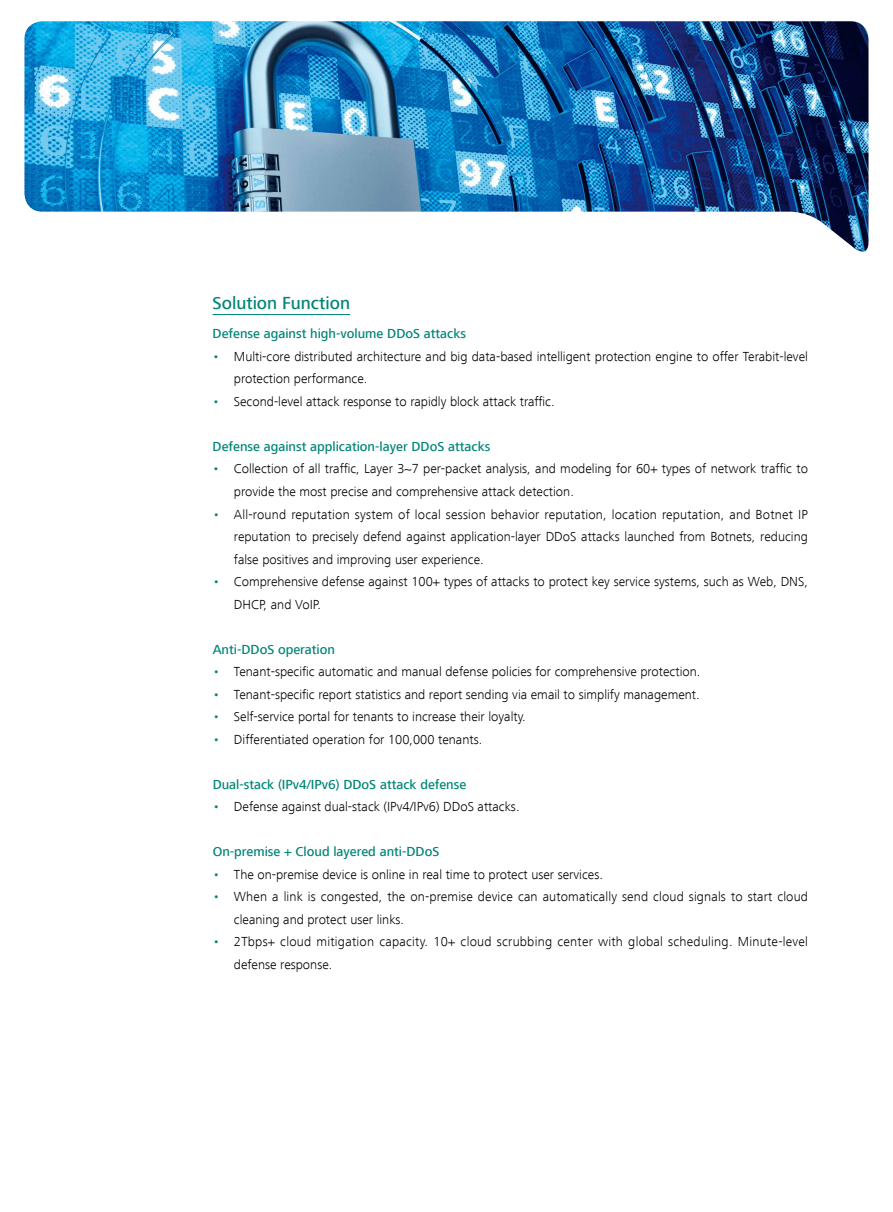
<style>
.page{position:relative;width:893px;height:1212px;background:#fff}
.page>*{position:absolute;margin:0;border:0;box-sizing:border-box;transform-origin:0 0}
.t1{font:500 18px "Frutiger Next LT";color:#008577}
.t2{font:300 13.5px/22.5px "Frutiger Next LT";color:#000}
.t3{font:500 13.5px "Frutiger Next LT";color:#008577}
.s1{color:#008577}
</style>
<div class="page">
<img style="left:24px;top:21px;width:844px;height:231px">
<hr style="left:213px;top:314px;width:137px;height:1px;background:#008577">
<h1 class="t1" style="left:213px;top:293px;width:139px">Solution Function</h1>
<p class="t3" style="left:213px;top:326px;width:255px">Defense against high-volume DDoS attacks</p>
<p class="t2" style="left:234px;top:345px;width:575px;text-indent:-21px"><span class="s1">•</span> Multi-core distributed architecture and big data-based intelligent protection engine to offer Terabit-level protection performance.</p>
<p class="t2" style="left:213px;top:390px;width:344px"><span class="s1">•</span> Second-level attack response to rapidly block attack traffic.</p>
<p class="t3" style="left:213px;top:439px;width:279px">Defense against application-layer DDoS attacks</p>
<p class="t2" style="left:234px;top:458px;width:576px;text-indent:-21px"><span class="s1">•</span> Collection of all traffic, Layer 3~7 per-packet analysis, and modeling for 60+ types of network traffic to provide the most precise and comprehensive attack detection.</p>
<p class="t2" style="left:234px;top:503px;width:576px;text-align:justify;text-indent:-21px"><span class="s1">•</span> All-round reputation system of local session behavior reputation, location reputation, and Botnet IP reputation to precisely defend against application-layer DDoS attacks launched from Botnets, reducing false positives and improving user experience.</p>
<p class="t2" style="left:234px;top:570px;width:576px;text-indent:-21px"><span class="s1">•</span> Comprehensive defense against 100+ types of attacks to protect key service systems, such as Web, DNS,<br>DHCP, and VoIP.</p>
<p class="t3" style="left:213px;top:641px;width:124px">Anti-DDoS operation</p>
<p class="t2" style="left:213px;top:660px;width:489px"><span class="s1">•</span> Tenant-specific automatic and manual defense policies for comprehensive protection.</p>
<p class="t2" style="left:213px;top:683px;width:488px"><span class="s1">•</span> Tenant-specific report statistics and report sending via email to simplify management.</p>
<p class="t2" style="left:213px;top:705px;width:315px"><span class="s1">•</span> Self-service portal for tenants to increase their loyalty.</p>
<p class="t2" style="left:213px;top:728px;width:271px"><span class="s1">•</span> Differentiated operation for 100,000 tenants.</p>
<p class="t3" style="left:213px;top:776px;width:255px">Dual-stack (IPv4/IPv6) DDoS attack defense</p>
<p class="t2" style="left:213px;top:795px;width:308px"><span class="s1">•</span> Defense against dual-stack (IPv4/IPv6) DDoS attacks.</p>
<p class="t3" style="left:213px;top:844px;width:228px">On-premise + Cloud layered anti-DDoS</p>
<p class="t2" style="left:213px;top:863px;width:392px"><span class="s1">•</span> The on-premise device is online in real time to protect user services.</p>
<p class="t2" style="left:234px;top:885px;width:576px;text-indent:-21px"><span class="s1">•</span> When a link is congested, the on-premise device can automatically send cloud signals to start cloud cleaning and protect user links.</p>
<p class="t2" style="left:234px;top:930px;width:576px;text-indent:-21px"><span class="s1">•</span> 2Tbps+ cloud mitigation capacity. 10+ cloud scrubbing center with global scheduling. Minute-level defense response.</p>
</div>
